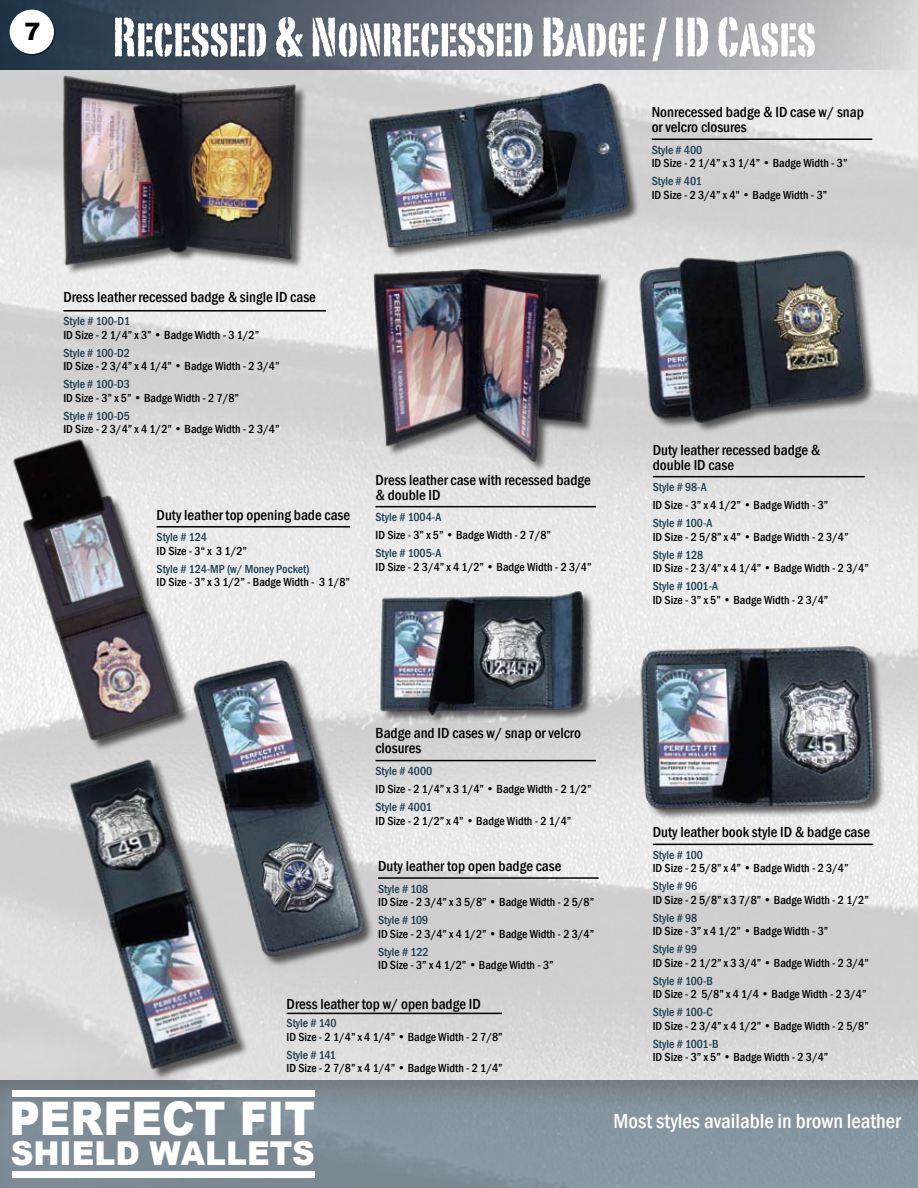
<style>
.page{position:relative;width:918px;height:1188px;background:#fff}
.page>*{position:absolute;margin:0;border:0;box-sizing:border-box;transform-origin:0 0}
.t1{font:54.45px "Portago ITCTT";color:#fff}
.t2{font:900 46.35px "Arial";color:#fff;scale:.91 1}
.t3{font:900 32.85px "Arial";color:#fff;scale:.95 1}
.t4{font:900 24px "Arial";color:#000}
.t5{font:500 condensed 21px "Franklin Gothic";color:#fff}
.t6{font:500 condensed 15px/15px "Franklin Gothic";color:#000}
.t7{font:500 condensed 12px "Franklin Gothic";color:#000}
.t8{font:500 condensed 12px "Franklin Gothic";color:#193d50}
</style>
<div class="page">
<img style="left:0;top:69px;width:918px;height:1010px">
<div style="left:0;top:1079px;width:918px;height:109px;background:#000;opacity:.75"></div>
<div style="left:0;top:0;width:918px;height:69px;background:linear-gradient(to right,#172a3d,#cecace)"></div>
<div style="left:12px;top:1090px;width:302px;height:7px;background:#fff"></div>
<div style="left:12px;top:1172px;width:302px;height:6px;background:#fff"></div>
<svg style="left:10px;top:10px;width:45px;height:46px"></svg>
<div style="left:10px;top:10px;width:44px;height:44px;background:#fff;border-radius:50%"></div>
<hr style="left:917px;top:1079px;width:1px;height:109px;background:#000;opacity:.75">
<hr style="left:917px;top:0;width:1px;height:69px;background:#ddd">
<div style="left:381px;top:591px;width:250px;height:170px;background:#000;opacity:.6"></div>
<img style="left:363px;top:575px;width:234px;height:154px">
<div style="left:369px;top:84px;width:294px;height:200px;background:#000;opacity:.6"></div>
<img style="left:360px;top:73px;width:276px;height:183px">
<div style="left:194px;top:660px;width:203px;height:331px;background:#000;opacity:.6"></div>
<img style="left:230px;top:651px;width:146px;height:313px">
<div style="left:71px;top:760px;width:227px;height:358px;background:#000;opacity:.6"></div>
<img style="left:48px;top:747px;width:209px;height:341px">
<div style="left:641px;top:646px;width:277px;height:219px;background:#000;opacity:.6"></div>
<img style="left:620px;top:627px;width:275px;height:202px">
<hr style="left:376px;top:760px;width:220px;height:1px;background:#000">
<hr style="left:652px;top:139px;width:220px;height:1px;background:#000">
<hr style="left:287px;top:1013px;width:215px;height:1px;background:#000">
<hr style="left:378px;top:877px;width:221px;height:2px;background:#000">
<hr style="left:653px;top:844px;width:220px;height:1px;background:#000">
<hr style="left:63px;top:310px;width:263px;height:2px;background:#000">
<div style="left:64px;top:76px;width:267px;height:214px;background:#000;opacity:.6"></div>
<img style="left:54px;top:73px;width:250px;height:196px">
<div style="left:640px;top:250px;width:268px;height:210px;background:#000;opacity:.6"></div>
<img style="left:632px;top:243px;width:251px;height:193px">
<hr style="left:653px;top:476px;width:212px;height:1px;background:#000">
<div style="left:374px;top:269px;width:245px;height:214px;background:#000;opacity:.6"></div>
<img style="left:372px;top:267px;width:228px;height:196px">
<hr style="left:376px;top:506px;width:220px;height:1px;background:#000">
<div style="left:0;top:440px;width:230px;height:365px;background:#000;opacity:.6"></div>
<img style="left:0;top:412px;width:204px;height:348px">
<hr style="left:157px;top:526px;width:193px;height:2px;background:#000">
<h3 class="t4" style="left:24px;top:19px;width:18px">7</h3>
<h1 class="t1" style="left:112px;top:3px;width:705px">Recessed &amp; Nonrecessed Badge / ID Cases</h1>
<p class="t6" style="left:652px;top:104px;width:214px">Nonrecessed badge &amp; ID case w/ snap or velcro closures</p>
<p class="t8" style="left:652px;top:142px;width:52px">Style # 400</p>
<p class="t7" style="left:652px;top:155px;width:197px">ID Size - 2 1/4” x 3 1/4” • Badge Width - 3”</p>
<p class="t8" style="left:652px;top:173px;width:52px">Style # 401</p>
<p class="t7" style="left:652px;top:187px;width:177px">ID Size - 2 3/4” x 4” • Badge Width - 3”</p>
<p class="t6" style="left:63px;top:289px;width:254px">Dress leather recessed badge &amp; single ID case</p>
<p class="t8" style="left:63px;top:313px;width:68px">StyIe # 100-D1</p>
<p class="t7" style="left:63px;top:327px;width:197px">ID Size - 2 1/4” x 3” • Badge Width - 3 1/2”</p>
<p class="t8" style="left:63px;top:345px;width:68px">Style # 100-D2</p>
<p class="t7" style="left:63px;top:358px;width:218px">ID Size - 2 3/4” x 4 1/4” • Badge Width - 2 3/4”</p>
<p class="t8" style="left:63px;top:376px;width:68px">Style # 100-D3</p>
<p class="t7" style="left:63px;top:390px;width:177px">ID Size - 3” x 5” • Badge Width - 2 7/8”</p>
<p class="t8" style="left:63px;top:408px;width:68px">Style # 100-D5</p>
<p class="t7" style="left:63px;top:421px;width:218px">ID Size - 2 3/4” x 4 1/2” • Badge Width - 2 3/4”</p>
<p class="t6" style="left:157px;top:508px;width:195px">Duty leather top opening bade case</p>
<p class="t8" style="left:157px;top:529px;width:52px">Style # 124</p>
<p class="t7" style="left:157px;top:543px;width:92px">ID Size - 3“ x 3 1/2”</p>
<p class="t8" style="left:157px;top:561px;width:154px">Style # 124-MP (w/ Money Pocket)</p>
<p class="t7" style="left:157px;top:574px;width:195px">ID Size - 3” x 3 1/2” - Badge Width - 3 1/8”</p>
<p class="t6" style="left:376px;top:472px;width:217px">Dress leather case with recessed badge &amp; double ID</p>
<p class="t8" style="left:376px;top:509px;width:67px">Style # 1004-A</p>
<p class="t7" style="left:376px;top:527px;width:177px">ID Size - 3” x 5” • Badge Width - 2 7/8”</p>
<p class="t8" style="left:376px;top:545px;width:67px">Style # 1005-A</p>
<p class="t7" style="left:376px;top:559px;width:218px">ID Size - 2 3/4” x 4 1/2” • Badge Width - 2 3/4”</p>
<p class="t6" style="left:653px;top:442px;width:169px">Duty leather recessed badge &amp; double ID case</p>
<p class="t8" style="left:653px;top:479px;width:56px">Style # 98-A</p>
<p class="t7" style="left:653px;top:497px;width:177px">ID Size - 3” x 4 1/2” • Badge Width - 3”</p>
<p class="t8" style="left:653px;top:515px;width:61px">Style # 100-A</p>
<p class="t7" style="left:653px;top:529px;width:197px">ID Size - 2 5/8” x 4” • Badge Width - 2 3/4”</p>
<p class="t8" style="left:653px;top:547px;width:52px">Style # 128</p>
<p class="t7" style="left:653px;top:560px;width:218px">ID Size - 2 3/4” x 4 1/4” • Badge Width - 2 3/4”</p>
<p class="t8" style="left:653px;top:578px;width:67px">Style # 1001-A</p>
<p class="t7" style="left:653px;top:592px;width:177px">ID Size - 3” x 5” • Badge Width - 2 3/4”</p>
<p class="t6" style="left:376px;top:726px;width:207px">Badge and ID cases w/ snap or velcro closures</p>
<p class="t8" style="left:376px;top:763px;width:58px">Style # 4000</p>
<p class="t7" style="left:376px;top:781px;width:218px">ID Size - 2 1/4” x 3 1/4” • Badge Width - 2 1/2”</p>
<p class="t8" style="left:376px;top:799px;width:58px">Style # 4001</p>
<p class="t7" style="left:376px;top:813px;width:197px">ID Size - 2 1/2” x 4” • Badge Width - 2 1/4”</p>
<p class="t6" style="left:378px;top:858px;width:185px">Duty leather top open badge case</p>
<p class="t8" style="left:378px;top:881px;width:52px">Style # 108</p>
<p class="t7" style="left:378px;top:894px;width:218px">ID Size - 2 3/4” x 3 5/8” • Badge Width - 2 5/8”</p>
<p class="t8" style="left:378px;top:912px;width:52px">Style # 109</p>
<p class="t7" style="left:378px;top:926px;width:218px">ID Size - 2 3/4” x 4 1/2” • Badge Width - 2 3/4”</p>
<p class="t8" style="left:378px;top:944px;width:52px">Style # 122</p>
<p class="t7" style="left:378px;top:957px;width:177px">ID Size - 3” x 4 1/2” • Badge Width - 3”</p>
<p class="t6" style="left:287px;top:996px;width:196px">Dress leather top w/ open badge ID</p>
<p class="t8" style="left:287px;top:1015px;width:52px">Style # 140</p>
<p class="t7" style="left:287px;top:1029px;width:218px">ID Size - 2 1/4” x 4 1/4” • Badge Width - 2 7/8”</p>
<p class="t8" style="left:287px;top:1047px;width:51px">Style # 141</p>
<p class="t7" style="left:287px;top:1060px;width:218px">ID Size - 2 7/8” x 4 1/4” • Badge Width - 2 1/4”</p>
<p class="t6" style="left:653px;top:825px;width:219px">Duty leather book style ID &amp; badge case</p>
<p class="t8" style="left:653px;top:847px;width:52px">Style # 100</p>
<p class="t7" style="left:653px;top:861px;width:197px">ID Size - 2 5/8” x 4” • Badge Width - 2 3/4”</p>
<p class="t8" style="left:653px;top:879px;width:46px">Style # 96</p>
<p class="t7" style="left:653px;top:892px;width:218px">ID Size - 2 5/8” x 3 7/8” • Badge Width - 2 1/2”</p>
<p class="t8" style="left:653px;top:910px;width:46px">Style # 98</p>
<p class="t7" style="left:653px;top:924px;width:177px">ID Size - 3” x 4 1/2” • Badge Width - 3”</p>
<p class="t8" style="left:653px;top:942px;width:46px">Style # 99</p>
<p class="t7" style="left:653px;top:955px;width:218px">ID Size - 2 1/2” x 3 3/4” • Badge Width - 2 3/4”</p>
<p class="t8" style="left:653px;top:973px;width:62px">Style # 100-B</p>
<p class="t7" style="left:653px;top:987px;width:215px">ID Size - 2 5/8” x 4 1/4 • Badge Width - 2 3/4”</p>
<p class="t8" style="left:653px;top:1005px;width:62px">Style # 100-C</p>
<p class="t7" style="left:653px;top:1018px;width:218px">ID Size - 2 3/4” x 4 1/2” • Badge Width - 2 5/8”</p>
<p class="t8" style="left:653px;top:1036px;width:67px">Style # 1001-B</p>
<p class="t7" style="left:653px;top:1050px;width:177px">ID Size - 3” x 5” • Badge Width - 2 3/4”</p>
<h2 class="t2" style="left:9px;top:1093px;width:337px">PERFECT FIT</h2>
<h3 class="t3" style="left:11px;top:1135px;width:322px">SHIELD WALLETS</h3>
<h3 class="t5" style="left:614px;top:1107px;width:289px">Most styles available in brown leather</h3>
</div>
